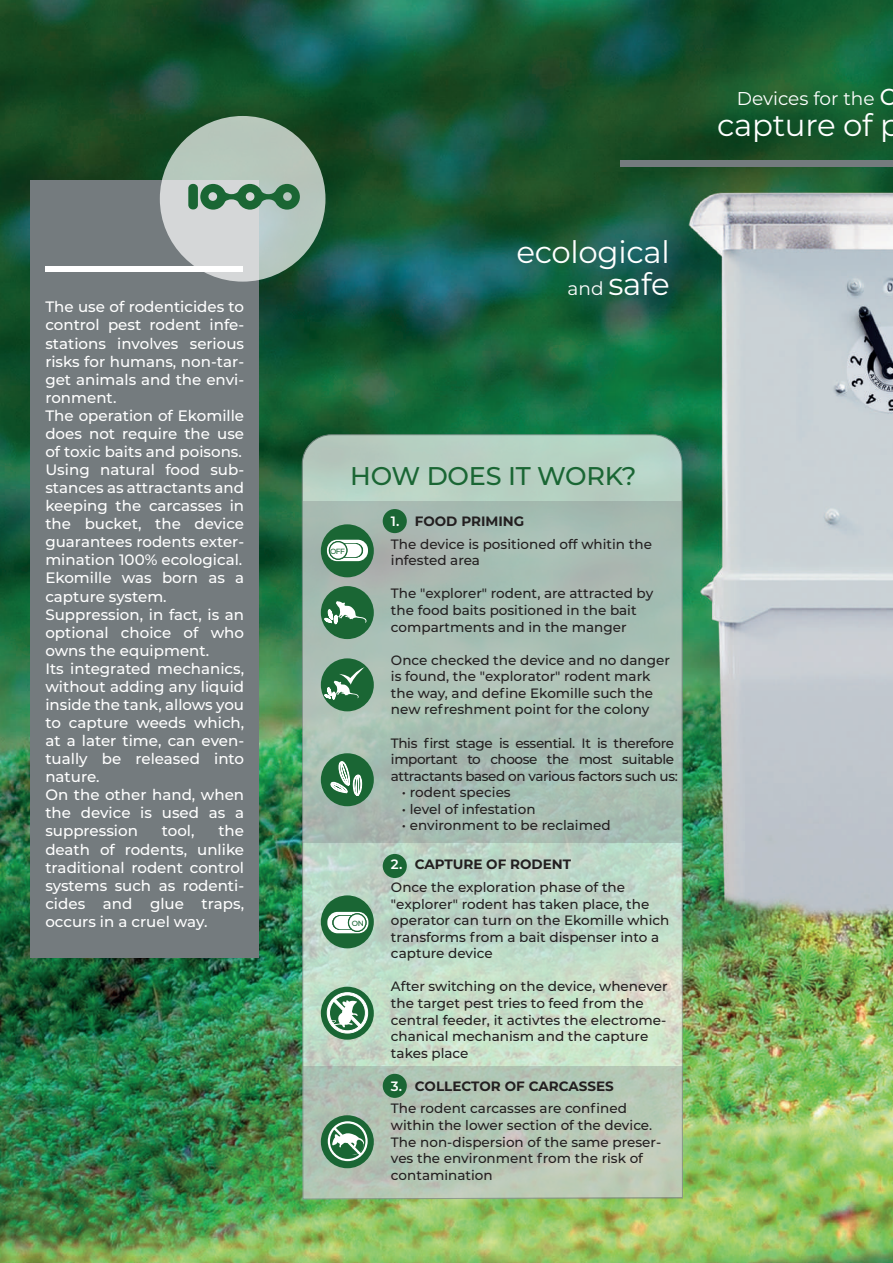
<style>
.page{position:relative;width:893px;height:1263px;background:#fff}
.page>*{position:absolute;margin:0;border:0;box-sizing:border-box;transform-origin:0 0}
.t1{font:30.9px/32px "Montserrat";letter-spacing:-.01em;color:#fff;text-align:right}
.t2{font:500 25.65px "Montserrat";color:#1a6634}
.t3{font:18.45px "Montserrat";color:#fff}
.t4{font:500 15px/18px "Montserrat";color:#fff}
.t5{font:500 13.5px/16.5px "Montserrat";color:#231f20}
.t6{font:500 13.5px/16.5px "Montserrat";letter-spacing:-.03em;color:#231f20}
.t7{font:500 7.5px "Montserrat";color:#1a6634}
.s1{font-size:18.45px}
.s2{font-size:30.9px}
.s3{font-weight:600;color:#fff}
.s4{font-weight:700}
</style>
<div class="page">
<img style="left:0;top:0;width:893px;height:1263px">
<div style="left:30px;top:181px;width:229px;height:777px;background:#747b7e"></div>
<div style="left:621px;top:160px;width:272px;height:7px;background:#747b7e"></div>
<div style="left:45px;top:267px;width:198px;height:5px;background:#fff"></div>
<svg style="left:302px;top:434px;width:381px;height:765px;background:#bdd5c4"></svg>
<div style="left:303px;top:501px;width:379px;height:342px;background:#a8bdb2"></div>
<svg style="left:303px;top:1066px;width:379px;height:133px;background:#b5c5b4"></svg>
<svg style="left:160px;top:116px;width:165px;height:166px;background:#c1cdc7"></svg>
<div style="left:188px;top:184px;width:10px;height:25px;background:#1a6634;border-radius:4px"></div>
<svg style="left:200px;top:184px;width:100px;height:26px;background:#619173"></svg>
<div style="left:321px;top:753px;width:53px;height:53px;background:#1a6634;border-radius:50%"></div>
<div style="left:321px;top:524px;width:53px;height:53px;background:#1a6634;border-radius:50%"></div>
<svg style="left:327px;top:540px;width:41px;height:21px"></svg>
<div style="left:330px;top:542px;width:16px;height:16px;background:#fff;border-radius:50%"></div>
<svg style="left:329px;top:758px;width:33px;height:52px"></svg>
<div style="left:321px;top:895px;width:53px;height:53px;background:#1a6634;border-radius:50%"></div>
<svg style="left:327px;top:912px;width:41px;height:21px"></svg>
<div style="left:349px;top:914px;width:16px;height:17px;background:#fff;border-radius:50%"></div>
<div style="left:321px;top:1115px;width:53px;height:53px;background:#1a6634;border-radius:50%"></div>
<svg style="left:328px;top:1121px;width:40px;height:40px"></svg>
<div style="left:321px;top:987px;width:53px;height:53px;background:#1a6634;border-radius:50%"></div>
<svg style="left:326px;top:992px;width:43px;height:42px"></svg>
<div style="left:321px;top:586px;width:53px;height:53px;background:#1a6634;border-radius:50%"></div>
<svg style="left:324px;top:601px;width:43px;height:23px"></svg>
<div style="left:321px;top:658px;width:53px;height:53px;background:#1a6634;border-radius:50%"></div>
<svg style="left:324px;top:667px;width:41px;height:32px"></svg>
<div style="left:383px;top:1074px;width:24px;height:24px;background:#1a6634;border-radius:50%"></div>
<div style="left:383px;top:509px;width:24px;height:24px;background:#1a6634;border-radius:50%"></div>
<div style="left:383px;top:854px;width:24px;height:24px;background:#1a6634;border-radius:50%"></div>
<p class="t4" style="left:45px;top:297px;width:200px">The use of rodenticides to control pest rodent infe&shy;stations involves serious risks for humans, non-tar&shy;get animals and the envi&shy;ronment.<br>The operation of Ekomille does not require the use of toxic baits and poisons.<br>Using natural food sub&shy;stances as attractants and keeping the carcasses in the bucket, the device guarantees rodents exter&shy;mination 100% ecological.<br>Ekomille was born as a capture system.<br>Suppression, in fact, is an optional choice of who owns the equipment.<br>Its integrated mechanics, without adding any liquid inside the tank, allows you to capture weeds which, at a later time, can even&shy;tually be released into nature.<br>On the other hand, when the device is used as a suppression</p>
<p class="t4" style="left:45px;top:821px;width:200px;text-align:justify;text-indent:173px">the death of rodents, unlike traditional rodent control systems such as rodenti&shy;cides and glue traps, occurs in a cruel way.</p>
<p class="t4" style="left:162px;top:821px;width:34px">tool,</p>
<h1 class="t1" style="left:516px;top:235px;width:155px">ecological <span class="s1">and</span> safe</h1>
<h3 class="t3" style="left:737px;top:85px;width:162px">Devices for the <span class="s2">c</span></h3>
<h1 class="t1" style="left:717px;top:108px;width:186px">capture of p</h1>
<h2 class="t2" style="left:350px;top:458px;width:288px">HOW DOES IT WORK?</h2>
<p class="t7" style="left:330px;top:546px;width:16px">OFF</p>
<p class="t7" style="left:352px;top:918px;width:14px">ON</p>
<p class="t5" style="left:391px;top:509px;width:263px;line-height:22.6px"><span class="s3">1.</span> <span class="s4">FOOD PRIMING<br></span>The device is positioned off whitin the</p>
<p class="t5" style="left:391px;top:552px;width:91px">infested area</p>
<p class="t5" style="left:391px;top:585px;width:264px">The "explorer" rodent, are attracted by the food baits positioned in the bait compartments and in the manger</p>
<p class="t5" style="left:391px;top:651px;width:281px">Once checked the device and no danger is found, the "explorator" rodent mark the way, and define Ekomille such the new refreshment point for the colony</p>
<p class="t6" style="left:391px;top:734px;width:288px">This first stage is essential. It is therefore important to choose the most suitable attractants based on various factors such us:</p>
<p class="t5" style="left:402px;top:784px;width:110px">• rodent species</p>
<p class="t5" style="left:402px;top:800px;width:135px">• level of infestation</p>
<p class="t5" style="left:402px;top:817px;width:210px">• environment to be reclaimed</p>
<p class="t5" style="left:391px;top:853px;width:236px;line-height:22.6px"><span class="s3">2.</span> <span class="s4">CAPTURE OF RODENT<br></span>Once the exploration phase of the</p>
<p class="t5" style="left:391px;top:895px;width:280px">"explorer" rodent has taken place, the operator can turn on the Ekomille which transforms from a bait dispenser into a capture device</p>
<p class="t5" style="left:391px;top:978px;width:278px">After switching on the device, whenever the target pest tries to feed from the central feeder, it activtes the electrome&shy;chanical mechanism and the capture takes place</p>
<p class="t5" style="left:391px;top:1074px;width:237px;line-height:22.6px"><span class="s3">3.</span> <span class="s4">COLLECTOR OF CARCASSES<br></span>The rodent carcasses are confined</p>
<p class="t5" style="left:391px;top:1116px;width:272px">within the lower section of the device.<br>The non-dispersion of the same preser&shy;ves the environment from the risk of contamination</p>
</div>
